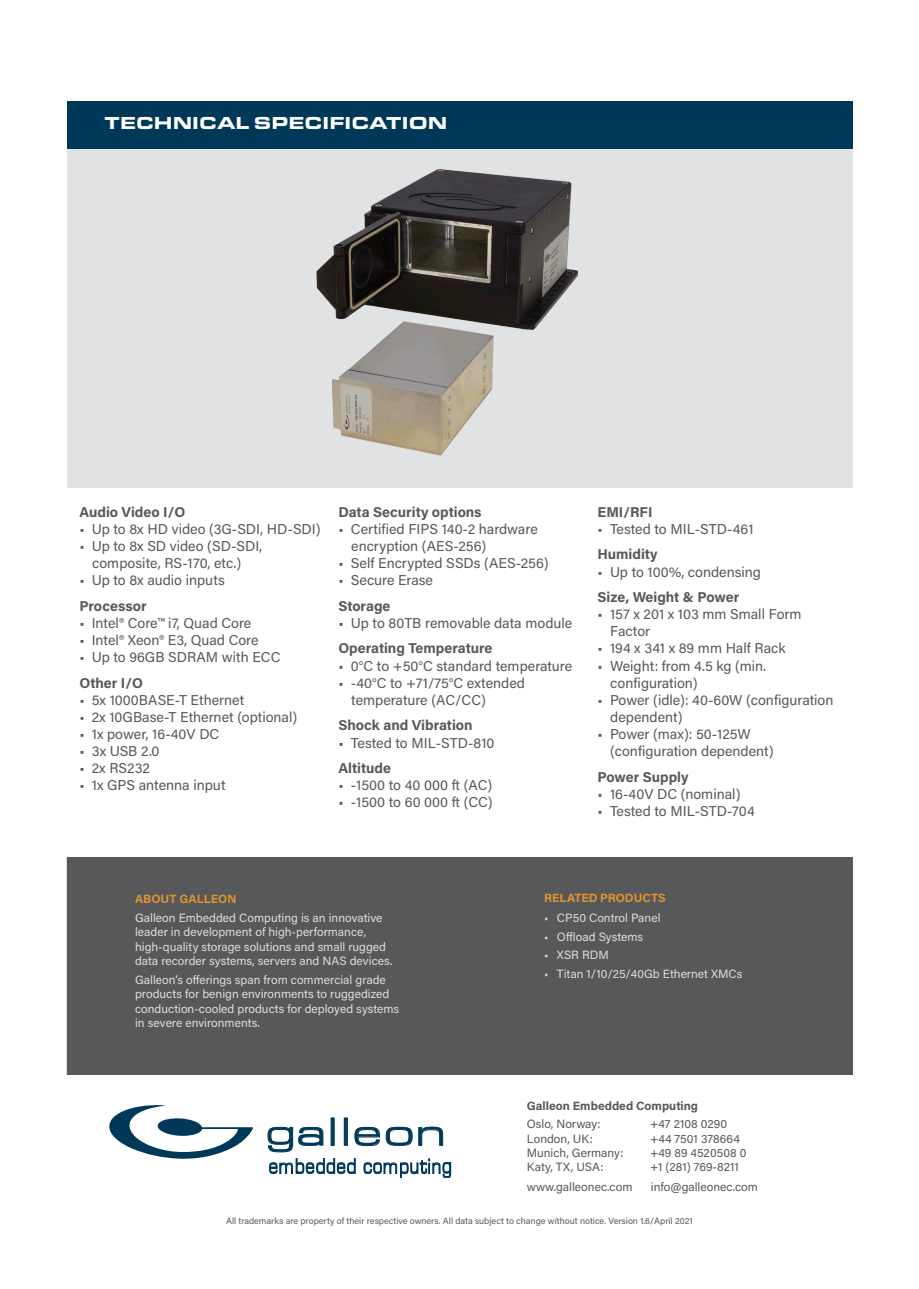
<style>
.page{position:relative;width:919px;height:1289px;background:#fff}
.page>*{position:absolute;margin:0;border:0;box-sizing:border-box;transform-origin:0 0}
.t1{font:37.35px "Eurostile Ext";color:#003859;scale:1.09 1}
.t2{font:21.9px "Eurostile Ext";letter-spacing:.075em;color:#003859;scale:.57 1}
.t3{font:900 18px "Eurostile Ext";color:#fff}
.t4{font:14.25px/17.1px "Acumin Pro";color:#57585a}
.t5{font:700 14.25px "Acumin Pro";color:#57585a}
.t6{font:12px/14.4px "Acumin Pro";color:#dcdddf}
.t7{font:12px "Acumin Pro";color:#57585a}
.t8{font:700 12px "Acumin Pro";color:#e0942f}
.t9{font:700 12px "Acumin Pro";color:#57585a}
.t10{font:9px "Acumin Pro";color:#57585a}
.s1{font-size:34.95px}
.s2{font-size:37.05px}
.s3{font-size:40.5px}
.s4{font-size:40.35px}
.s5{font-size:37.2px}
</style>
<div class="page">
<div style="left:67px;top:101px;width:785px;height:48px;background:#003859"></div>
<div style="left:67px;top:857px;width:785px;height:217px;background:#57585a"></div>
<img style="left:67px;top:149px;width:785px;height:338px">
<svg style="left:109px;top:1105px;width:144px;height:53px"></svg>
<svg style="left:268px;top:1126px;width:55px;height:26px"></svg>
<svg style="left:355px;top:1127px;width:25px;height:18px"></svg>
<svg style="left:386px;top:1126px;width:26px;height:19px"></svg>
<svg style="left:418px;top:1126px;width:25px;height:19px"></svg>
<div style="left:344px;top:1117px;width:3px;height:28px;border:1px solid #003859"></div>
<svg style="left:364px;top:1158px;width:87px;height:19px"></svg>
<svg style="left:269px;top:1158px;width:86px;height:15px"></svg>
<p class="t3" style="left:104px;top:109px;width:344px">TECHNICAL SPECIFICATION</p>
<p class="t5" style="left:79px;top:501px;width:107px">Audio Video I/O</p>
<p class="t4" style="left:79px;top:519px;width:243px">• Up to 8x HD video (3G-SDI, HD-SDI)</p>
<p class="t4" style="left:79px;top:537px;width:184px;text-align:center">• Up to 8x SD video (SD-SDI, composite, RS-170, etc.)</p>
<p class="t4" style="left:79px;top:571px;width:147px">• Up to 8x audio inputs</p>
<p class="t5" style="left:79px;top:595px;width:69px">Processor</p>
<p class="t4" style="left:79px;top:613px;width:173px">• Intel® Core™ i7, Quad Core</p>
<p class="t4" style="left:79px;top:631px;width:181px">• Intel® Xeon® E3, Quad Core</p>
<p class="t4" style="left:79px;top:648px;width:203px">• Up to 96GB SDRAM with ECC</p>
<p class="t5" style="left:79px;top:672px;width:65px">Other I/O</p>
<p class="t4" style="left:79px;top:690px;width:166px">• 5x 1000BASE-T Ethernet</p>
<p class="t4" style="left:79px;top:707px;width:219px">• 2x 10GBase-T Ethernet (optional)</p>
<p class="t4" style="left:79px;top:725px;width:141px">• 1x power, 16-40V DC</p>
<p class="t4" style="left:79px;top:742px;width:82px">• 3x USB 2.0</p>
<p class="t4" style="left:79px;top:759px;width:72px">• 2x RS232</p>
<p class="t4" style="left:79px;top:776px;width:148px">• 1x GPS antenna input</p>
<p class="t5" style="left:338px;top:501px;width:145px">Data Security options</p>
<p class="t4" style="left:351px;top:519px;width:188px;text-indent:-13px">• Certified FIPS 140-2 hardware encryption (AES-256)</p>
<p class="t4" style="left:338px;top:554px;width:211px">• Self Encrypted SSDs (AES-256)</p>
<p class="t4" style="left:338px;top:571px;width:96px">• Secure Erase</p>
<p class="t5" style="left:338px;top:595px;width:53px">Storage</p>
<p class="t4" style="left:338px;top:613px;width:235px">• Up to 80TB removable data module</p>
<p class="t5" style="left:338px;top:638px;width:155px">Operating Temperature</p>
<p class="t4" style="left:338px;top:656px;width:235px">• 0°C to +50°C standard temperature</p>
<p class="t4" style="left:351px;top:673px;width:175px;text-indent:-13px">• -40°C to +71/75°C extended temperature (AC/CC)</p>
<p class="t5" style="left:338px;top:715px;width:136px">Shock and Vibration</p>
<p class="t4" style="left:338px;top:733px;width:157px">• Tested to MIL-STD-810</p>
<p class="t5" style="left:338px;top:758px;width:54px">Altitude</p>
<p class="t4" style="left:338px;top:776px;width:155px">• -1500 to 40 000 ft (AC)</p>
<p class="t4" style="left:338px;top:793px;width:156px">• -1500 to 60 000 ft (CC)</p>
<p class="t5" style="left:597px;top:501px;width:56px">EMI/RFI</p>
<p class="t4" style="left:597px;top:519px;width:157px">• Tested to MIL-STD-461</p>
<p class="t5" style="left:597px;top:544px;width:62px">Humidity</p>
<p class="t4" style="left:597px;top:562px;width:165px">• Up to 100%, condensing</p>
<p class="t5" style="left:597px;top:587px;width:143px">Size, Weight &amp; Power</p>
<p class="t4" style="left:610px;top:605px;width:193px;text-indent:-13px">• 157 x 201 x 103 mm Small Form<br>Factor</p>
<p class="t4" style="left:597px;top:639px;width:190px">• 194 x 341 x 89 mm Half Rack</p>
<p class="t4" style="left:610px;top:656px;width:157px;text-indent:-13px">• Weight: from 4.5 kg (min. configuration)</p>
<p class="t4" style="left:610px;top:690px;width:225px;text-indent:-13px">• Power (idle): 40-60W (configuration dependent)</p>
<p class="t4" style="left:610px;top:725px;width:165px;text-indent:-13px">• Power (max): 50-125W (configuration dependent)</p>
<p class="t5" style="left:597px;top:766px;width:92px">Power Supply</p>
<p class="t4" style="left:597px;top:784px;width:144px">• 16-40V DC (nominal)</p>
<p class="t4" style="left:597px;top:801px;width:159px">• Tested to MIL-STD-704</p>
<p class="t8" style="left:135px;top:890px;width:103px">ABOUT GALLEON</p>
<p class="t8" style="left:544px;top:889px;width:123px">RELATED PRODUCTS</p>
<p class="t6" style="left:135px;top:910px;width:259px">Galleon Embedded Computing is an innovative leader in development of high-performance, high-quality storage solutions and small rugged data recorder systems, servers and NAS devices.</p>
<p class="t6" style="left:135px;top:972px;width:266px">Galleon’s offerings span from commercial grade products for benign environments to ruggedized conduction-cooled products for deployed systems in severe environments.</p>
<p class="t6" style="left:544px;top:910px;width:118px">• CP50 Control Panel</p>
<p class="t6" style="left:544px;top:928px;width:100px">• Offload Systems</p>
<p class="t6" style="left:544px;top:947px;width:66px">• XSR RDM</p>
<p class="t6" style="left:544px;top:966px;width:199px">• Titan 1/10/25/40Gb Ethernet XMCs</p>
<p class="t9" style="left:527px;top:1096px;width:173px">Galleon Embedded Computing</p>
<p class="t7" style="left:527px;top:1115px;width:75px">Oslo, Norway:</p>
<p class="t7" style="left:650px;top:1115px;width:79px">+47 2108 0290</p>
<p class="t7" style="left:527px;top:1130px;width:67px">London, UK:</p>
<p class="t7" style="left:650px;top:1130px;width:91px">+44 7501 378664</p>
<p class="t7" style="left:527px;top:1144px;width:98px">Munich, Germany:</p>
<p class="t7" style="left:650px;top:1144px;width:98px">+49 89 4520508 0</p>
<p class="t7" style="left:527px;top:1158px;width:78px">Katy, TX, USA:</p>
<p class="t7" style="left:650px;top:1158px;width:90px">+1 (281) 769-8211</p>
<p class="t7" style="left:527px;top:1178px;width:107px">www.galleonec.com</p>
<p class="t7" style="left:650px;top:1178px;width:109px">info@galleonec.com</p>
<p class="t10" style="left:226px;top:1214px;width:468px">All trademarks are property of their respective owners. All data subject to change without notice. Version 1.6/April 2021</p>
<p class="t1" style="left:265px;top:1108px;width:167px"><span class="s1">g</span><span class="s2">a</span><span class="s3">l</span><span class="s4">l</span>e<span class="s5">o</span>n</p>
<p class="t2" style="left:269px;top:1151px;width:322px">embedded computing</p>
</div>
